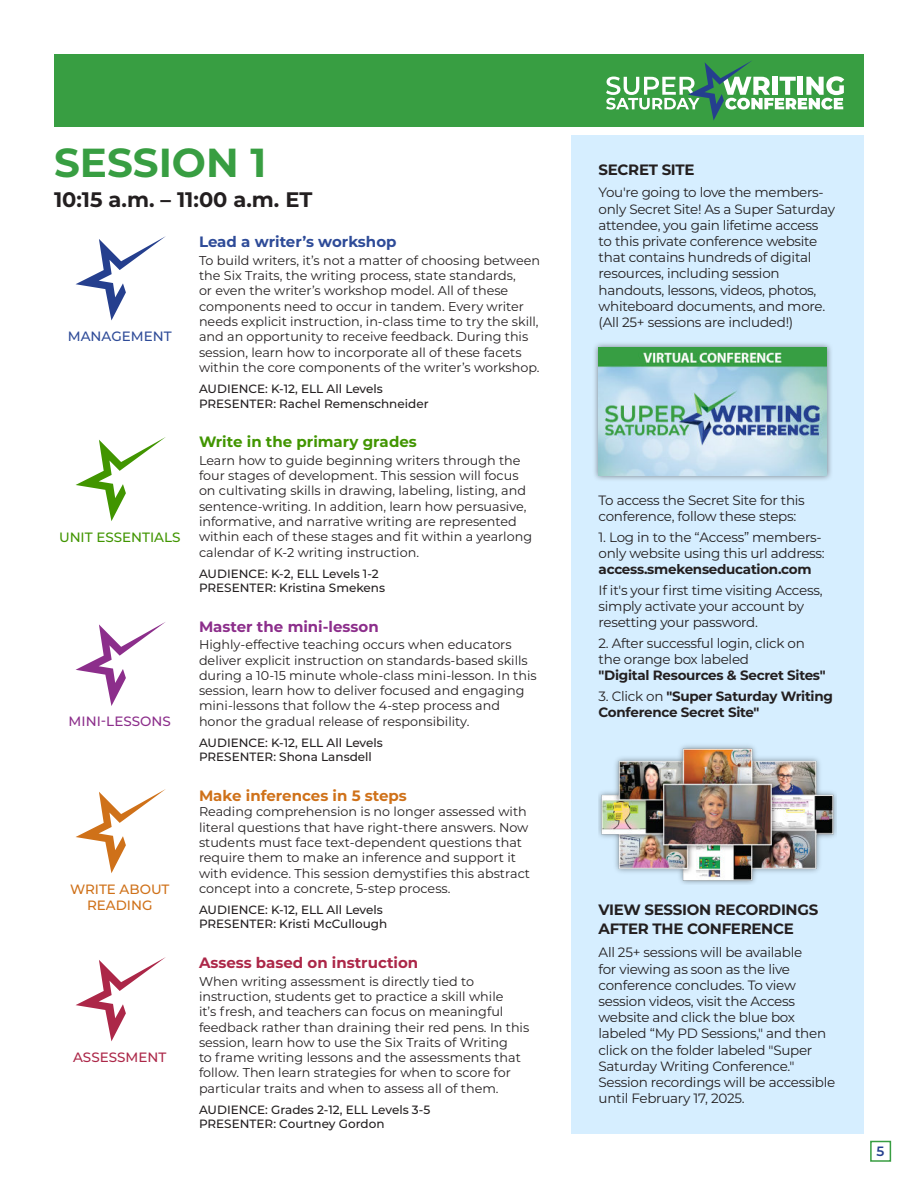
<style>
.page{position:relative;width:918px;height:1188px;background:#fff}
.page>*{position:absolute;margin:0;border:0;box-sizing:border-box;transform-origin:0 0}
.t1{font:700 40.5px "Montserrat";color:#389e42}
.t2{font:700 21px "Montserrat";color:#231f20}
.t3{font:700 15px/19.5px "Montserrat";letter-spacing:-.02em;color:#231f20}
.t4{font:700 15px "Montserrat";color:#ac2748}
.t5{font:700 15px "Montserrat";color:#419500}
.t6{font:700 15px "Montserrat";color:#cf7119}
.t7{font:700 15px "Montserrat";color:#2e4b98}
.t8{font:700 15px "Montserrat";color:#8c2e8b}
.t9{font:13.5px/16.2px "Montserrat";letter-spacing:-.02em;color:#231f20}
.t10{font:700 13.5px/16.2px "Montserrat";letter-spacing:-.02em;color:#231f20}
.t11{font:500 13.5px/16.2px "Montserrat";color:#cf7119;text-align:center}
.t12{font:500 13.5px "Montserrat";color:#419500}
.t13{font:500 13.5px "Montserrat";color:#8c2e8b}
.t14{font:500 13.5px "Montserrat";color:#2e4b98}
.t15{font:500 13.5px "Montserrat";color:#ac2748}
.t16{font:600 13.5px "Montserrat";color:#253f8e}
.t17{font:12.75px/15.3px "Montserrat";color:#231f20}
.t18{font:500 12px/14.4px "Montserrat";color:#231f20}
.s1{font-weight:700}
.s2{font-weight:400}
</style>
<div class="page">
<div style="left:870px;top:1141px;width:21px;height:21px;border:2px solid #389e42"></div>
<div style="left:571px;top:135px;width:293px;height:999px;background:#d6eeff"></div>
<div style="left:592px;top:341px;width:241px;height:140px;background:#231f20;opacity:.53"></div>
<img style="left:599px;top:347px;width:228px;height:128px">
<div style="left:54px;top:54px;width:810px;height:73px;background:#389e42"></div>
<svg style="left:606px;top:61px;width:238px;height:60px"></svg>
<svg style="left:76px;top:236px;width:90px;height:84px"></svg>
<svg style="left:76px;top:437px;width:90px;height:84px"></svg>
<svg style="left:76px;top:622px;width:90px;height:84px"></svg>
<svg style="left:76px;top:789px;width:90px;height:84px"></svg>
<svg style="left:76px;top:957px;width:90px;height:84px"></svg>
<img style="left:599px;top:745px;width:238px;height:139px">
<p class="t1" style="left:54px;top:134px;width:214px">SESSION 1</p>
<p class="t2" style="left:54px;top:184px;width:260px">10:15 a.m. – 11:00 a.m. ET</p>
<p class="t7" style="left:199px;top:231px;width:199px">Lead a writer’s workshop</p>
<p class="t17" style="left:199px;top:252px;width:343px">To build writers, it’s not a matter of choosing between the Six Traits, the writing process, state standards,<br>or even the writer’s workshop model. All of these components need to occur in tandem. Every writer needs explicit instruction, in-class time to try the skill, and an opportunity to receive feedback. During this session, learn how to incorporate all of these facets within the core components of the writer’s workshop.</p>
<p class="t18" style="left:199px;top:381px;width:231px">AUDIENCE: K-12, ELL All Levels<br>PRESENTER: Rachel Remenschneider</p>
<p class="t5" style="left:199px;top:431px;width:219px">Write in the primary grades</p>
<p class="t17" style="left:199px;top:452px;width:335px">Learn how to guide beginning writers through the four stages of development. This session will focus on cultivating skills in drawing, labeling, listing, and sentence-writing. In addition, learn how persuasive, informative, and narrative writing are represented within each of these stages and fit within a yearlong calendar of K-2 writing instruction.</p>
<p class="t18" style="left:199px;top:566px;width:188px">AUDIENCE: K-2, ELL Levels 1-2<br>PRESENTER: Kristina Smekens</p>
<p class="t8" style="left:199px;top:616px;width:181px">Master the mini-lesson</p>
<p class="t17" style="left:199px;top:637px;width:339px">Highly-effective teaching occurs when educators deliver explicit instruction on standards-based skills during a 10-15 minute whole-class mini-lesson. In this session, learn how to deliver focused and engaging mini-lessons that follow the 4-step process and honor the gradual release of responsibility.</p>
<p class="t18" style="left:199px;top:735px;width:185px">AUDIENCE: K-12, ELL All Levels<br>PRESENTER: Shona Lansdell</p>
<p class="t6" style="left:199px;top:785px;width:209px">Make inferences in 5 steps</p>
<p class="t17" style="left:199px;top:804px;width:333px">Reading comprehension is no longer assessed with literal questions that have right-there answers. Now students must face text-dependent questions that require them to make an inference and support it with evidence. This session demystifies this abstract concept into a concrete, 5-step process.</p>
<p class="t18" style="left:199px;top:902px;width:190px">AUDIENCE: K-12, ELL All Levels<br>PRESENTER: Kristi McCullough</p>
<p class="t4" style="left:199px;top:952px;width:221px">Assess based on instruction</p>
<p class="t17" style="left:199px;top:973px;width:332px">When writing assessment is directly tied to instruction, students get to practice a skill while<br>it’s fresh, and teachers can focus on meaningful feedback rather than draining their red pens. In this session, learn how to use the Six Traits of Writing<br>to frame writing lessons and the assessments that follow. Then learn strategies for when to score for particular traits and when to assess all of them.</p>
<p class="t18" style="left:199px;top:1102px;width:233px">AUDIENCE: Grades 2-12, ELL Levels 3-5<br>PRESENTER: Courtney Gordon</p>
<p class="t14" style="left:68px;top:327px;width:105px">MANAGEMENT</p>
<p class="t12" style="left:59px;top:527px;width:123px">UNIT ESSENTIALS</p>
<p class="t13" style="left:69px;top:712px;width:104px">MINI-LESSONS</p>
<p class="t11" style="left:70px;top:880px;width:101px">WRITE ABOUT<br>READING</p>
<p class="t15" style="left:73px;top:1047px;width:95px">ASSESSMENT</p>
<p class="t3" style="left:599px;top:159px;width:98px">SECRET SITE</p>
<p class="t9" style="left:599px;top:184px;width:238px">You're going to love the members&shy;only Secret Site! As a Super Saturday attendee, you gain lifetime access to this private conference website that contains hundreds of digital resources, including session handouts, lessons, videos, photos, whiteboard documents, and more. (All 25+ sessions are included!)</p>
<p class="t9" style="left:599px;top:492px;width:208px">To access the Secret Site for this conference, follow these steps:</p>
<p class="t9" style="left:599px;top:529px;width:228px">1. Log in to the “Access” members&shy;only website using this url address: <span class="s1">access.smekenseducation.com</span></p>
<p class="t9" style="left:599px;top:582px;width:225px">If it's your first time visiting Access, simply activate your account by resetting your password.</p>
<p class="t9" style="left:599px;top:634px;width:229px">2. After successful login, click on the orange box labeled<br><span class="s1">"Digital Resources &amp; Secret Sites"</span></p>
<p class="t10" style="left:599px;top:687px;width:236px"><span class="s2">3. Click on</span> "Super Saturday Writing<br>Conference Secret Site"</p>
<p class="t3" style="left:599px;top:899px;width:221px">VIEW SESSION RECORDINGS<br>AFTER THE CONFERENCE</p>
<p class="t9" style="left:599px;top:944px;width:238px">All 25+ sessions will be available<br>for viewing as soon as the live conference concludes. To view session videos, visit the Access website and click the blue box labeled “My PD Sessions," and then click on the folder labeled "Super<br>Saturday Writing Conference."<br>Session recordings will be accessible until February 17, 2025.</p>
<p class="t16" style="left:877px;top:1142px;width:9px">5</p>
</div>
